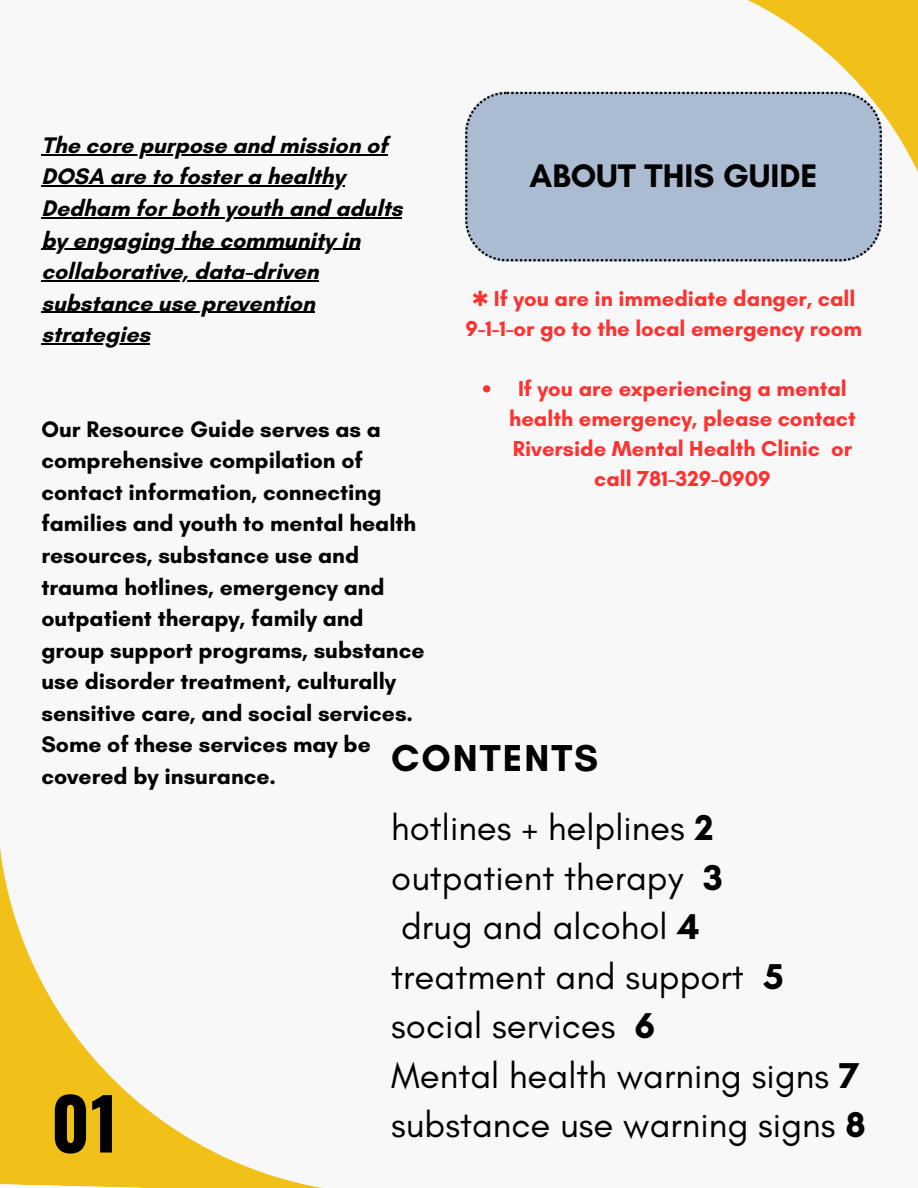
<style>
.page{position:relative;width:918px;height:1188px;background:#f8f8f8}
.page>*{position:absolute;margin:0;border:0;box-sizing:border-box;transform-origin:0 0}
.t1{font:700 70.8px "Oswald";color:#000}
.t2{font:700 38.1px "Glacial Indifference";letter-spacing:.05em;color:#000}
.t3{font:36.45px "Glacial Indifference";color:#000}
.t4{font:700 33.3px "Glacial Indifference";color:#000}
.t5{font:700 22.95px/31.5px "Glacial Indifference";color:#000}
.t6{font:700 22.05px/30px "Glacial Indifference";color:#ff3131;text-align:center}
.s1{font-family:"Free Serif";font-weight:400}
.s2{font-weight:700}
</style>
<div class="page">
<svg style="left:465px;top:92px;width:109px;height:169px;background:#aab9ce"></svg>
<svg style="left:574px;top:0;width:344px;height:262px;fill:#abbbd1"></svg>
<svg style="left:0;top:848px;width:322px;height:340px"></svg>
<hr style="left:41px;top:154px;width:347px;height:1px;background:#000">
<hr style="left:41px;top:186px;width:304px;height:1px;background:#000">
<hr style="left:41px;top:217px;width:361px;height:1px;background:#000">
<hr style="left:41px;top:249px;width:319px;height:1px;background:#000">
<hr style="left:41px;top:280px;width:278px;height:2px;background:#000">
<hr style="left:41px;top:312px;width:274px;height:1px;background:#000">
<hr style="left:41px;top:343px;width:109px;height:2px;background:#000">
<svg style="left:483px;top:385px;width:7px;height:7px"></svg>
<p class="t5" style="left:41px;top:129px;width:362px">The core purpose and mission of<br>DOSA are to foster a healthy<br>Dedham for both youth and adults by engaging the community in collaborative, data-driven substance use prevention strategies</p>
<p class="t4" style="left:529px;top:156px;width:290px">ABOUT THIS GUIDE</p>
<p class="t6" style="left:466px;top:283px;width:398px;text-align:left"><span class="s1">✱</span> If you are in immediate danger, call<br>9-1-1-or go to the local emergency room</p>
<p class="t6" style="left:509px;top:373px;width:348px">If you are experiencing a mental health emergency, please contact<br>Riverside Mental Health Clinic or call 781-329-0909</p>
<p class="t5" style="left:41px;top:413px;width:385px">Our Resource Guide serves as a comprehensive compilation of contact information, connecting families and youth to mental health resources, substance use and trauma hotlines, emergency and outpatient therapy, family and group support programs, substance use disorder treatment, culturally sensitive care, and social services.<br>Some of these services may be covered by insurance.</p>
<p class="t2" style="left:391px;top:735px;width:209px">CONTENTS</p>
<p class="t1" style="left:51px;top:1068px;width:69px">01</p>
<p class="t3" style="left:391px;top:806px;width:324px">hotlines + helplines <span class="s2">2</span></p>
<p class="t3" style="left:391px;top:855px;width:333px">outpatient therapy <span class="s2">3</span></p>
<p class="t3" style="left:401px;top:905px;width:300px">drug and alcohol <span class="s2">4</span></p>
<p class="t3" style="left:391px;top:954px;width:394px">treatment and support <span class="s2">5</span></p>
<p class="t3" style="left:391px;top:1004px;width:265px">social services <span class="s2">6</span></p>
<p class="t3" style="left:391px;top:1053px;width:469px">Mental health warning signs <span class="s2">7</span></p>
<p class="t3" style="left:391px;top:1103px;width:476px">substance use warning signs <span class="s2">8</span></p>
</div>
